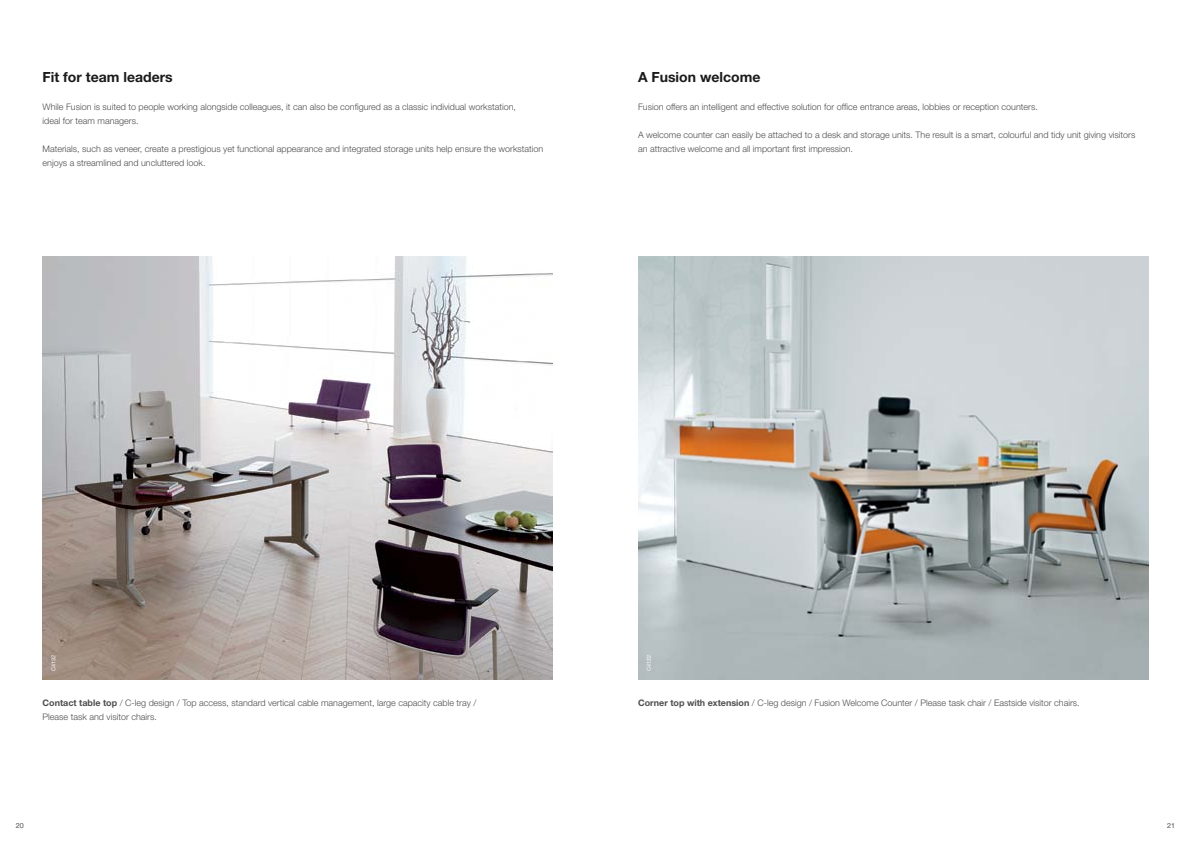
<style>
.page{position:relative;width:1191px;height:842px;background:#fff}
.page>*{position:absolute;margin:0;border:0;box-sizing:border-box;transform-origin:0 0}
.t1{font:700 14px "Helvetica Neue";color:#1a1a1a}
.t2{font:300 9px/14px "Helvetica Neue";color:#4d4d4d}
.t3{font:300 7px "Helvetica Neue";color:#6d6e71}
.t4{font:5.5px "Helvetica Neue";color:#fff}
.s1{font-weight:700}
</style>
<div class="page">
<img style="left:43px;top:257px;width:510px;height:422px">
<img style="left:638px;top:257px;width:510px;height:422px">
<h1 class="t1" style="left:43px;top:68px;width:132px">Fit for team leaders</h1>
<p class="t2" style="left:43px;top:99px;width:475px">While Fusion is suited to people working alongside colleagues, it can also be configured as a classic individual workstation, ideal for team managers.</p>
<p class="t2" style="left:43px;top:141px;width:502px">Materials, such as veneer, create a prestigious yet functional appearance and integrated storage units help ensure the workstation enjoys a streamlined and uncluttered look.</p>
<h1 class="t1" style="left:638px;top:68px;width:124px">A Fusion welcome</h1>
<p class="t2" style="left:638px;top:99px;width:401px">Fusion offers an intelligent and effective solution for office entrance areas, lobbies or reception counters.</p>
<p class="t2" style="left:638px;top:127px;width:499px">A welcome counter can easily be attached to a desk and storage units. The result is a smart, colourful and tidy unit giving visitors an attractive welcome and all important first impression.</p>
<p class="t4" style="left:50px;top:671px;width:18px;rotate:-90deg">C4132</p>
<p class="t4" style="left:645px;top:671px;width:18px;rotate:-90deg">C4122</p>
<p class="t2" style="left:43px;top:696px;width:435px"><span class="s1">Contact table top</span> / C-leg design / Top access, standard vertical cable management, large capacity cable tray /<br>Please task and visitor chairs.</p>
<p class="t2" style="left:638px;top:696px;width:443px"><span class="s1">Corner top with extension</span> / C-leg design / Fusion Welcome Counter / Please task chair / Eastside visitor chairs.</p>
<p class="t3" style="left:16px;top:821px;width:9px">20</p>
<p class="t3" style="left:1167px;top:821px;width:9px">21</p>
</div>
